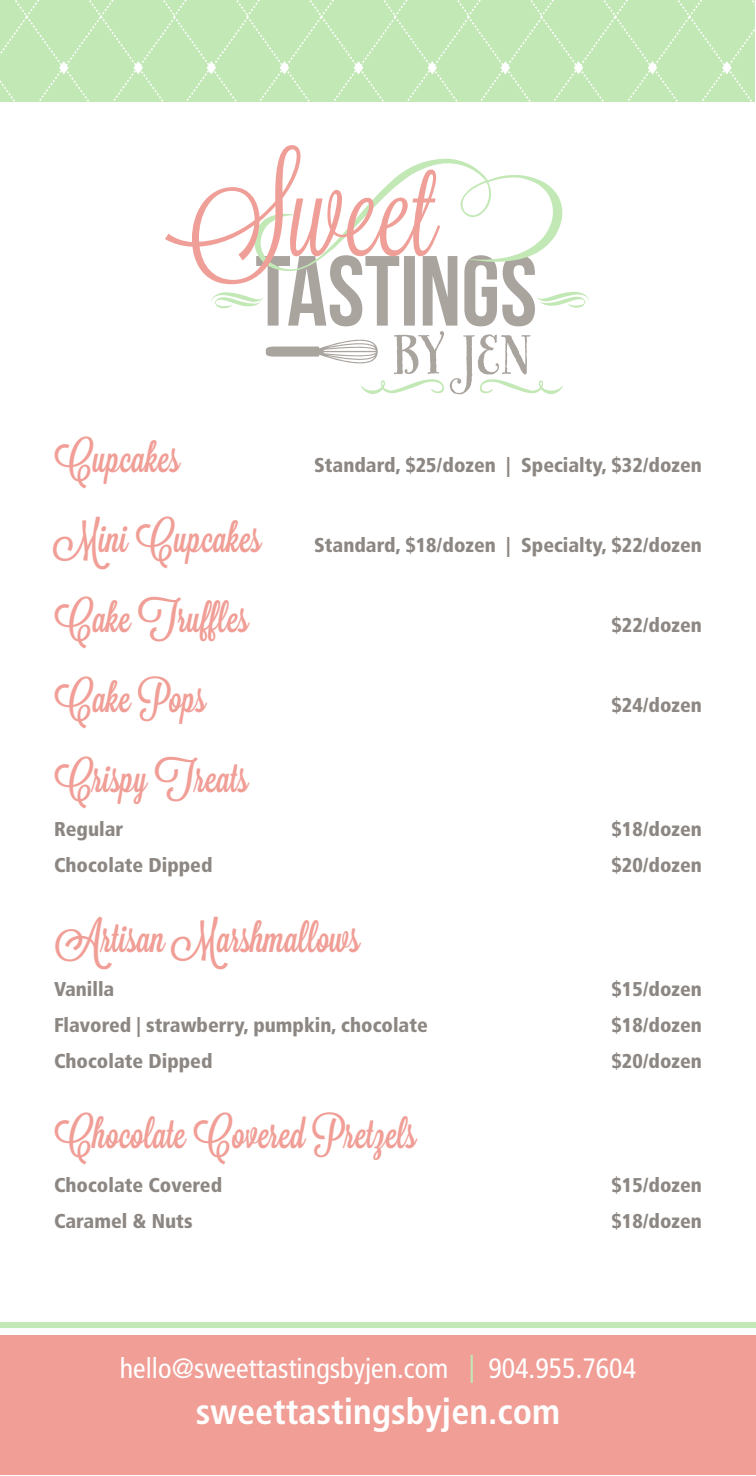
<style>
.page{position:relative;width:756px;height:1476px;background:#fff}
.page>*{position:absolute;margin:0;border:0;box-sizing:border-box;transform-origin:0 0}
.t1{font:40px "Lavanderia Sturdy";color:#f09e96}
.t2{font:700 condensed 36px "Frutiger";color:#fff}
.t3{font:condensed 28px "Frutiger";color:#fff}
.t4{font:900 condensed 20px "Frutiger";color:#8c8782}
.s1{color:#c2e8b5}
</style>
<div class="page">
<svg style="left:165px;top:145px;width:424px;height:249px"></svg>
<div style="left:0;top:0;width:755px;height:102px;background:#c2e8b5"></div>
<div style="left:0;top:1336px;width:756px;height:139px;background:#f09e96"></div>
<div style="left:0;top:1322px;width:756px;height:6px;background:#c2e8b5"></div>
<p class="t1" style="left:54px;top:434px;width:128px">Cupcakes</p>
<p class="t1" style="left:54px;top:514px;width:209px">Mini Cupcakes</p>
<p class="t1" style="left:54px;top:594px;width:196px">Cake Truffles</p>
<p class="t1" style="left:54px;top:674px;width:154px">Cake Pops</p>
<p class="t4" style="left:314px;top:453px;width:389px">Standard, $25/dozen | Specialty, $32/dozen</p>
<p class="t4" style="left:314px;top:533px;width:389px">Standard, $18/dozen | Specialty, $22/dozen</p>
<p class="t4" style="left:612px;top:613px;width:92px">$22/dozen</p>
<p class="t4" style="left:612px;top:693px;width:92px">$24/dozen</p>
<p class="t1" style="left:54px;top:754px;width:196px">Crispy Treats</p>
<p class="t4" style="left:54px;top:817px;width:71px">Regular</p>
<p class="t4" style="left:612px;top:817px;width:92px">$18/dozen</p>
<p class="t4" style="left:54px;top:853px;width:160px">Chocolate Dipped</p>
<p class="t4" style="left:612px;top:853px;width:92px">$20/dozen</p>
<p class="t1" style="left:54px;top:914px;width:308px">Artisan Marshmallows</p>
<p class="t4" style="left:54px;top:977px;width:62px">Vanilla</p>
<p class="t4" style="left:612px;top:977px;width:92px">$15/dozen</p>
<p class="t4" style="left:54px;top:1013px;width:375px">Flavored | strawberry, pumpkin, chocolate</p>
<p class="t4" style="left:612px;top:1013px;width:92px">$18/dozen</p>
<p class="t4" style="left:54px;top:1049px;width:160px">Chocolate Dipped</p>
<p class="t4" style="left:612px;top:1049px;width:92px">$20/dozen</p>
<p class="t1" style="left:54px;top:1110px;width:364px">Chocolate Covered Pretzels</p>
<p class="t4" style="left:54px;top:1173px;width:170px">Chocolate Covered</p>
<p class="t4" style="left:612px;top:1173px;width:92px">$15/dozen</p>
<p class="t4" style="left:54px;top:1209px;width:140px">Caramel &amp; Nuts</p>
<p class="t4" style="left:612px;top:1209px;width:92px">$18/dozen</p>
<p class="t3" style="left:120px;top:1352px;width:518px">hello@sweettastingsbyjen.com <span class="s1">|</span> 904.955.7604</p>
<p class="t2" style="left:196px;top:1390px;width:366px">sweettastingsbyjen.com</p>
</div>
